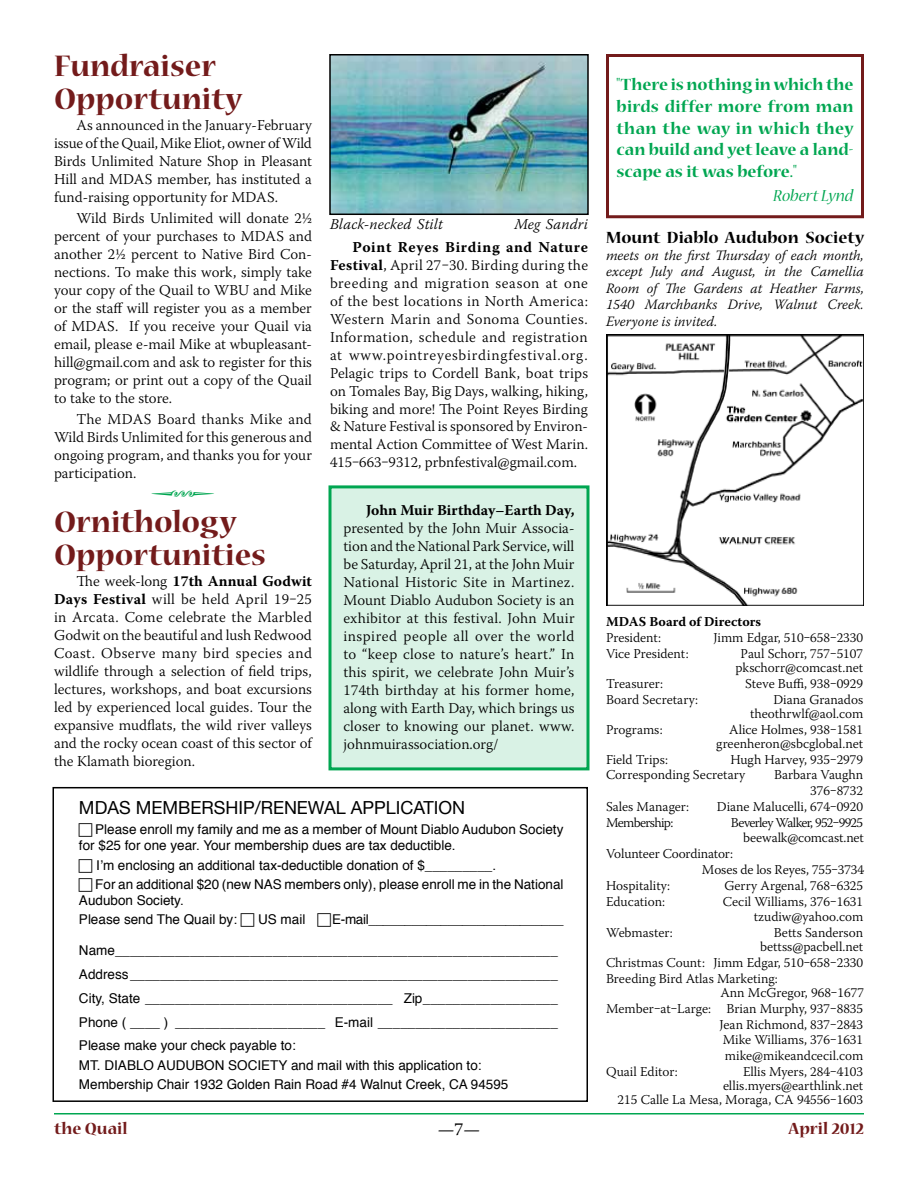
<style>
.page{position:relative;width:918px;height:1188px;background:#fff}
.page>*{position:absolute;margin:0;border:0;box-sizing:border-box;transform-origin:0 0}
.t1{font:36px "Type Embellishments One Let Plain";color:#00a651}
.t2{font:700 33px/33px "Nueva Std";color:#731b1b}
.t3{font:700 18px/21.6px "Nueva Std";color:#00a651;text-align:justify}
.t4{font:18px "Helvetica Neue";color:#000}
.t5{font:700 18px "Nueva Std";color:#000}
.t6{font:700 18px "Nueva Std";color:#731b1b}
.t7{font:italic 18px "Nueva Std";color:#00a651}
.t8{font:18px "Warnock Pro";color:#000}
.t9{font:300 15px/18px "Warnock Pro";color:#000;text-align:justify}
.t10{font:700 15px "Warnock Pro";color:#000}
.t11{font:italic 300 15px "Warnock Pro";letter-spacing:.01em;color:#000}
.t12{font:italic 300 14.25px/16.5px "Warnock Pro";color:#000;text-align:justify}
.t13{font:300 13.5px/14.2px "Warnock Pro";color:#000;text-align:right}
.t14{font:13.5px/23.7px "Helvetica";color:#000}
.t15{font:300 13.5px "Warnock Pro";letter-spacing:-.05em;color:#000}
.t16{font:700 13.5px "Warnock Pro";letter-spacing:.005em;color:#000}
.s1{font-weight:700}
</style>
<div class="page">
<hr style="left:54px;top:1113px;width:810px;height:1px;background:#00a651">
<div style="left:328px;top:485px;width:262px;height:285px;background:#d9f2e5;border:3px solid #00a651"></div>
<img style="left:332px;top:57px;width:254px;height:155px">
<div style="left:329px;top:54px;width:260px;height:161px;border:2px solid #000"></div>
<div style="left:606px;top:54px;width:258px;height:164px;border:3px solid #731b1b"></div>
<img style="left:606px;top:335px;width:258px;height:270px">
<div style="left:52px;top:787px;width:536px;height:315px;border:2px solid #000"></div>
<h2 class="t2" style="left:54px;top:51px;width:190px">Fundraiser<br>Opportunity</h2>
<p class="t9" style="left:54px;top:116px;width:260px;text-indent:22px">As announced in the January-February issue of the Quail, Mike Eliot, owner of Wild Birds Unlimited Nature Shop in Pleasant Hill and MDAS member, has instituted a fund-raising opportunity for MDAS.</p>
<p class="t9" style="left:54px;top:209px;width:260px;text-indent:22px">Wild Birds Unlimited will donate 2½ percent of your purchases to MDAS and another 2½ percent to Native Bird Con&shy;nections. To make this work, simply take your copy of the Quail to WBU and Mike or the staff will register you as a member of MDAS. If you receive your Quail via email, please e-mail Mike at wbupleasant&shy;hill@gmail.com and ask to register for this program; or print out a copy of the Quail to take to the store.</p>
<p class="t9" style="left:54px;top:410px;width:260px;text-indent:22px">The MDAS Board thanks Mike and Wild Birds Unlimited for this generous and ongoing program, and thanks you for your participation.</p>
<h1 class="t1" style="left:150px;top:480px;width:67px">Q</h1>
<h2 class="t2" style="left:54px;top:507px;width:213px">Ornithology<br>Opportunities</h2>
<p class="t9" style="left:54px;top:572px;width:260px;text-indent:22px">The week-long <span class="s1">17th Annual Godwit Days Festival</span> will be held April 19‒25 in Arcata. Come celebrate the Marbled Godwit on the beautiful and lush Redwood Coast. Observe many bird species and wildlife through a selection of field trips, lectures, workshops, and boat excursions led by experienced local guides. Tour the expansive mudflats, the wild river valleys and the rocky ocean coast of this sector of the Klamath bioregion.</p>
<p class="t11" style="left:330px;top:215px;width:114px">Black-necked Stilt</p>
<p class="t11" style="left:514px;top:215px;width:75px">Meg Sandri</p>
<p class="t9" style="left:330px;top:238px;width:260px;text-indent:22px"><span class="s1">Point Reyes Birding and Nature Festival</span>, April 27‒30. Birding during the breeding and migration season at one of the best locations in North America:<br>Western Marin and Sonoma Counties.<br>Information, schedule and registration at www.pointreyesbirdingfestival.org.<br>Pelagic trips to Cordell Bank, boat trips on Tomales Bay, Big Days, walking, hiking, biking and more! The Point Reyes Birding &amp; Nature Festival is sponsored by Environ&shy;mental Action Committee of West Marin.<br>415‒663‒9312, prbnfestival@gmail.com.</p>
<p class="t10" style="left:366px;top:501px;width:210px">John Muir Birthday–Earth Day,</p>
<p class="t9" style="left:344px;top:519px;width:233px">presented by the John Muir Associa&shy;tion and the National Park Service, will be Saturday, April 21, at the John Muir National Historic Site in Martinez.<br>Mount Diablo Audubon Society is an exhibitor at this festival. John Muir inspired people all over the world to “keep close to nature’s heart.” In this spirit, we celebrate John Muir’s 174th birthday at his former home, along with Earth Day, which brings us closer to knowing our planet. www. johnmuirassociation.org/</p>
<p class="t4" style="left:79px;top:796px;width:388px">MDAS MEMBERSHIP/RENEWAL APPLICATION</p>
<p class="t14" style="left:79px;top:822px;width:486px;line-height:16.2px;text-indent:16px">Please enroll my family and me as a member of Mount Diablo Audubon Society for $25 for one year. Your membership dues are tax deductible.</p>
<p class="t14" style="left:95px;top:856px;width:470px;line-height:19.2px">I’m enclosing an additional tax-deductible donation of $_________.<br>For an additional $20 (new NAS members only), please enroll me in the National</p>
<p class="t14" style="left:79px;top:891px;width:160px;line-height:19.2px">Audubon Society.<br>Please send The Quail by:</p>
<p class="t14" style="left:258px;top:908px;width:49px">US mail</p>
<p class="t14" style="left:332px;top:908px;width:233px">E-mail___________________________</p>
<p class="t14" style="left:79px;top:939px;width:480px;text-align:justify">Name___________________________________________________________ Address_________________________________________________________ City, State _________________________________ Zip__________________ Phone ( ____ ) ____________________ E-mail ________________________ Please make your check payable to:</p>
<p class="t14" style="left:79px;top:1056px;width:431px;line-height:19.2px">MT. DIABLO AUDUBON SOCIETY and mail with this application to:<br>Membership Chair 1932 Golden Rain Road #4 Walnut Creek, CA 94595</p>
<p class="t3" style="left:616px;top:75px;width:239px">"There is nothing in which the birds differ more from man than the way in which they can build and yet leave a land&shy;scape as it was before."</p>
<p class="t7" style="left:773px;top:188px;width:82px">Robert Lynd</p>
<p class="t5" style="left:606px;top:229px;width:260px">Mount Diablo Audubon Society</p>
<p class="t12" style="left:606px;top:247px;width:260px">meets on the first Thursday of each month, except July and August, in the Camellia Room of The Gardens at Heather Farms, 1540 Marchbanks Drive, Walnut Creek.<br>Everyone is invited.</p>
<p class="t16" style="left:606px;top:614px;width:157px">MDAS Board of Directors</p>
<p class="t13" style="left:606px;top:630px;width:57px">President:</p>
<p class="t13" style="left:714px;top:630px;width:151px">Jimm Edgar, 510‒658‒2330</p>
<p class="t13" style="left:606px;top:646px;width:84px">Vice President:</p>
<p class="t13" style="left:736px;top:646px;width:129px;text-align:center">Paul Schorr, 757‒5107 pkschorr@comcast.net</p>
<p class="t13" style="left:606px;top:676px;width:58px">Treasurer:</p>
<p class="t13" style="left:745px;top:676px;width:120px">Steve Buffi, 938‒0929</p>
<p class="t13" style="left:606px;top:692px;width:94px">Board Secretary:</p>
<p class="t13" style="left:750px;top:692px;width:115px">Diana Granados theothrwlf@aol.com</p>
<p class="t13" style="left:606px;top:722px;width:58px">Programs:</p>
<p class="t13" style="left:716px;top:722px;width:149px">Alice Holmes, 938‒1581 greenheron@sbcglobal.net</p>
<p class="t13" style="left:606px;top:752px;width:64px">Field Trips:</p>
<p class="t13" style="left:606px;top:751px;width:259px;line-height:15.8px;text-align:left;text-indent:124px">Hugh Harvey, 935‒2979<br>Corresponding Secretary</p>
<p class="t13" style="left:774px;top:767px;width:91px;line-height:15.8px">Barbara Vaughn<br>376‒8732</p>
<p class="t13" style="left:606px;top:799px;width:85px">Sales Manager:</p>
<p class="t13" style="left:717px;top:799px;width:148px">Diane Malucelli, 674‒0920</p>
<p class="t15" style="left:606px;top:814px;width:69px">Membership:</p>
<p class="t15" style="left:731px;top:814px;width:134px">Beverley Walker, 952‒9925</p>
<p class="t13" style="left:743px;top:831px;width:122px">beewalk@comcast.net</p>
<p class="t13" style="left:606px;top:846px;width:129px">Volunteer Coordinator:</p>
<p class="t13" style="left:702px;top:862px;width:164px">Moses de los Reyes, 755‒3734</p>
<p class="t13" style="left:606px;top:878px;width:66px">Hospitality:</p>
<p class="t13" style="left:724px;top:878px;width:140px">Gerry Argenal, 768‒6325</p>
<p class="t13" style="left:606px;top:894px;width:61px">Education:</p>
<p class="t13" style="left:723px;top:893px;width:142px;line-height:15.8px">Cecil Williams, 376‒1631 tzudiw@yahoo.com</p>
<p class="t13" style="left:606px;top:925px;width:68px">Webmaster:</p>
<p class="t13" style="left:760px;top:925px;width:105px">Betts Sanderson bettss@pacbell.net</p>
<p class="t13" style="left:606px;top:954px;width:259px;line-height:15.8px;text-align:left">Christmas Count: Jimm Edgar, 510‒658‒2330<br>Breeding Bird Atlas Marketing:</p>
<p class="t13" style="left:720px;top:985px;width:145px">Ann McGregor, 968‒1677</p>
<p class="t13" style="left:606px;top:1001px;width:259px">Member‒at‒Large: Brian Murphy, 937‒8835</p>
<p class="t13" style="left:719px;top:1017px;width:145px">Jean Richmond, 837‒2843</p>
<p class="t13" style="left:723px;top:1033px;width:142px">Mike Williams, 376‒1631</p>
<p class="t13" style="left:725px;top:1048px;width:140px">mike@mikeandcecil.com</p>
<p class="t13" style="left:606px;top:1064px;width:73px">Quail Editor:</p>
<p class="t13" style="left:618px;top:1064px;width:247px">Ellis Myers, 284‒4103 ellis.myers@earthlink.net<br>215 Calle La Mesa, Moraga, CA 94556‒1603</p>
<p class="t6" style="left:54px;top:1120px;width:75px">the Quail</p>
<p class="t8" style="left:438px;top:1118px;width:44px">—7—</p>
<p class="t6" style="left:789px;top:1120px;width:77px">April 2012</p>
</div>
